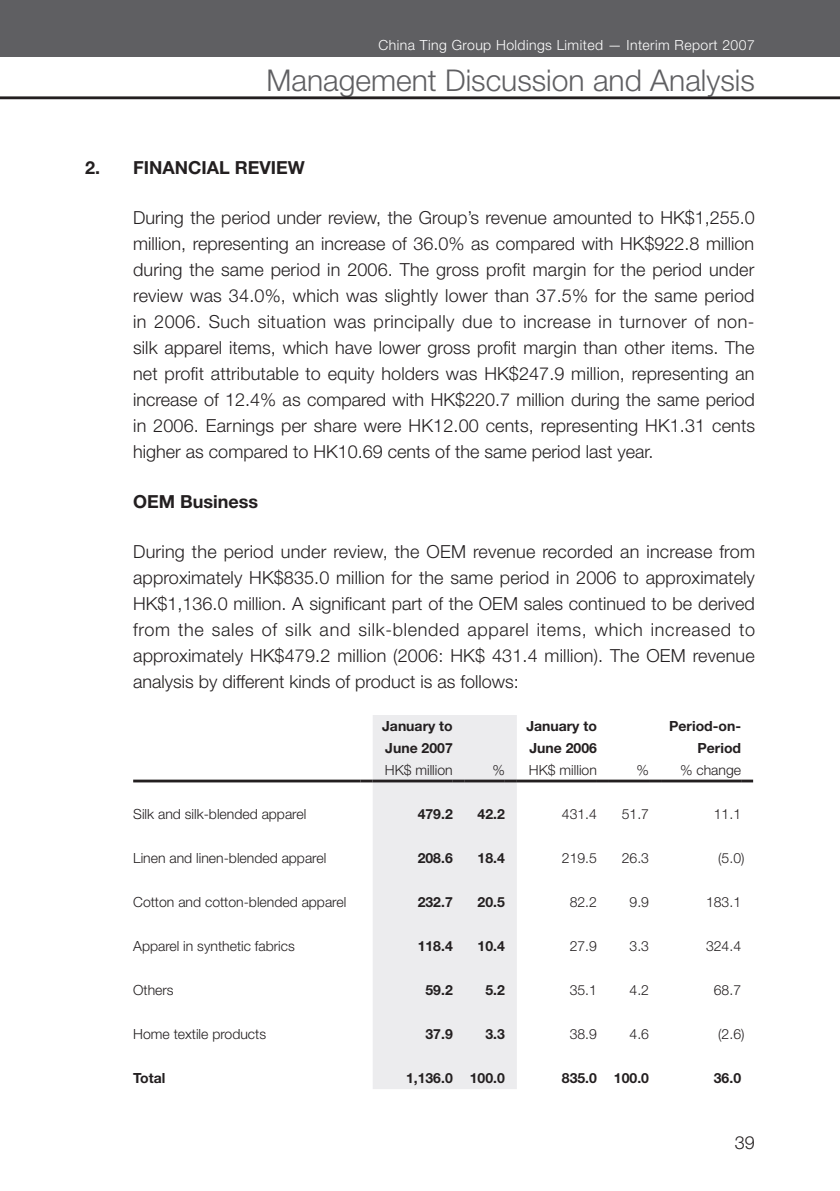
<style>
.page{position:relative;width:840px;height:1191px;background:#fff}
.page>*{position:absolute;margin:0;border:0;box-sizing:border-box;transform-origin:0 0}
.t1{font:300 30px "Helvetica Neue LT Std";color:#5f5f62}
.t2{font:300 18px/26px "Helvetica Neue LT Std";color:#231f20;text-align:justify}
.t3{font:700 18px "Helvetica Neue LT Std";color:#231f20}
.t4{font:300 14px "Helvetica Neue LT Std";color:#231f20}
.t5{font:700 14px/22px "Helvetica Neue LT Std";color:#231f20}
.t6{font:300 14px "Helvetica Neue LT Std";letter-spacing:.03em;color:#fff}
</style>
<div class="page">
<div style="left:0;top:0;width:839px;height:57px;background:#5f5f62"></div>
<hr style="left:0;top:96px;width:839px;height:3px;background:#231f20">
<div style="left:372px;top:715px;width:144px;height:374px;background:#ececee"></div>
<hr style="left:133px;top:779px;width:227px;height:3px;background:#231f20">
<svg style="left:360px;top:779px;width:12px;height:3px"></svg>
<hr style="left:372px;top:779px;width:80px;height:3px;background:#231f20">
<svg style="left:452px;top:779px;width:12px;height:3px"></svg>
<hr style="left:464px;top:779px;width:40px;height:3px;background:#231f20">
<svg style="left:504px;top:779px;width:12px;height:3px"></svg>
<hr style="left:516px;top:779px;width:80px;height:3px;background:#231f20">
<svg style="left:596px;top:779px;width:12px;height:3px"></svg>
<hr style="left:608px;top:779px;width:40px;height:3px;background:#231f20">
<svg style="left:648px;top:779px;width:12px;height:3px"></svg>
<hr style="left:660px;top:779px;width:80px;height:3px;background:#231f20">
<svg style="left:740px;top:779px;width:12px;height:3px"></svg>
<p class="t6" style="left:378px;top:37px;width:377px">China Ting Group Holdings Limited — Interim Report 2007</p>
<h1 class="t1" style="left:266px;top:62px;width:489px">Management Discussion and Analysis</h1>
<p class="t3" style="left:85px;top:156px;width:29px">2. Financial</p>
<p class="t3" style="left:235px;top:156px;width:48px">Review</p>
<p class="t2" style="left:133px;top:204px;width:623px">During the period under review, the Group’s revenue amounted to HK$1,255.0 million, representing an increase of 36.0% as compared with HK$922.8 million during the same period in 2006. The gross profit margin for the period under review was 34.0%, which was slightly lower than 37.5% for the same period in 2006. Such situation was principally due to increase in turnover of non&shy;silk apparel items, which have lower gross profit margin than other items. The net profit attributable to equity holders was HK$247.9 million, representing an increase of 12.4% as compared with HK$220.7 million during the same period in 2006. Earnings per share were HK12.00 cents, representing HK1.31 cents higher as compared to HK10.69 cents of the same period last year.</p>
<p class="t3" style="left:133px;top:490px;width:126px">OEM Business</p>
<p class="t2" style="left:133px;top:538px;width:623px">During the period under review, the OEM revenue recorded an increase from approximately HK$835.0 million for the same period in 2006 to approximately HK$1,136.0 million. A significant part of the OEM sales continued to be derived from the sales of silk and silk-blended apparel items, which increased to approximately HK$479.2 million (2006: HK$ 431.4 million). The OEM revenue analysis by different kinds of product is as follows:</p>
<p class="t5" style="left:382px;top:714px;width:72px">January to<br>June 2007</p>
<p class="t5" style="left:526px;top:714px;width:72px">January to<br>June 2006</p>
<p class="t5" style="left:669px;top:714px;width:73px;text-align:right">Period-on-<br>Period</p>
<p class="t4" style="left:384px;top:761px;width:69px">HK$ million</p>
<p class="t4" style="left:492px;top:761px;width:14px">%</p>
<p class="t4" style="left:528px;top:761px;width:69px">HK$ million</p>
<p class="t4" style="left:636px;top:761px;width:14px">%</p>
<p class="t4" style="left:679px;top:761px;width:62px">% change</p>
<p class="t4" style="left:133px;top:805px;width:174px">Silk and silk-blended apparel</p>
<p class="t5" style="left:417px;top:802px;width:37px">479.2</p>
<p class="t5" style="left:477px;top:802px;width:29px">42.2</p>
<p class="t4" style="left:561px;top:805px;width:37px">431.4</p>
<p class="t4" style="left:621px;top:805px;width:29px">51.7</p>
<p class="t4" style="left:713px;top:805px;width:29px">11.1</p>
<p class="t4" style="left:133px;top:849px;width:194px">Linen and linen-blended apparel</p>
<p class="t5" style="left:417px;top:846px;width:37px">208.6</p>
<p class="t5" style="left:477px;top:846px;width:29px">18.4</p>
<p class="t4" style="left:561px;top:849px;width:37px">219.5</p>
<p class="t4" style="left:621px;top:849px;width:29px">26.3</p>
<p class="t4" style="left:717px;top:849px;width:28px">(5.0)</p>
<p class="t4" style="left:133px;top:893px;width:214px">Cotton and cotton-blended apparel</p>
<p class="t5" style="left:417px;top:890px;width:37px">232.7</p>
<p class="t5" style="left:477px;top:890px;width:29px">20.5</p>
<p class="t4" style="left:569px;top:893px;width:29px">82.2</p>
<p class="t4" style="left:629px;top:893px;width:21px">9.9</p>
<p class="t4" style="left:705px;top:893px;width:37px">183.1</p>
<p class="t4" style="left:133px;top:937px;width:163px">Apparel in synthetic fabrics</p>
<p class="t5" style="left:417px;top:934px;width:37px">118.4</p>
<p class="t5" style="left:477px;top:934px;width:29px">10.4</p>
<p class="t4" style="left:569px;top:937px;width:29px">27.9</p>
<p class="t4" style="left:629px;top:937px;width:21px">3.3</p>
<p class="t4" style="left:705px;top:937px;width:37px">324.4</p>
<p class="t4" style="left:133px;top:981px;width:42px">Others</p>
<p class="t5" style="left:425px;top:978px;width:29px">59.2</p>
<p class="t5" style="left:485px;top:978px;width:21px">5.2</p>
<p class="t4" style="left:569px;top:981px;width:29px">35.1</p>
<p class="t4" style="left:629px;top:981px;width:21px">4.2</p>
<p class="t4" style="left:713px;top:981px;width:29px">68.7</p>
<p class="t4" style="left:133px;top:1025px;width:134px">Home textile products</p>
<p class="t5" style="left:425px;top:1022px;width:29px">37.9</p>
<p class="t5" style="left:485px;top:1022px;width:21px">3.3</p>
<p class="t4" style="left:569px;top:1025px;width:29px">38.9</p>
<p class="t4" style="left:629px;top:1025px;width:21px">4.6</p>
<p class="t4" style="left:717px;top:1025px;width:28px">(2.6)</p>
<p class="t5" style="left:133px;top:1066px;width:34px">Total</p>
<p class="t5" style="left:406px;top:1066px;width:100px">1,136.0 100.0</p>
<p class="t5" style="left:561px;top:1066px;width:89px">835.0 100.0</p>
<p class="t5" style="left:713px;top:1066px;width:29px">36.0</p>
<p class="t2" style="left:734px;top:1129px;width:22px">39</p>
</div>
